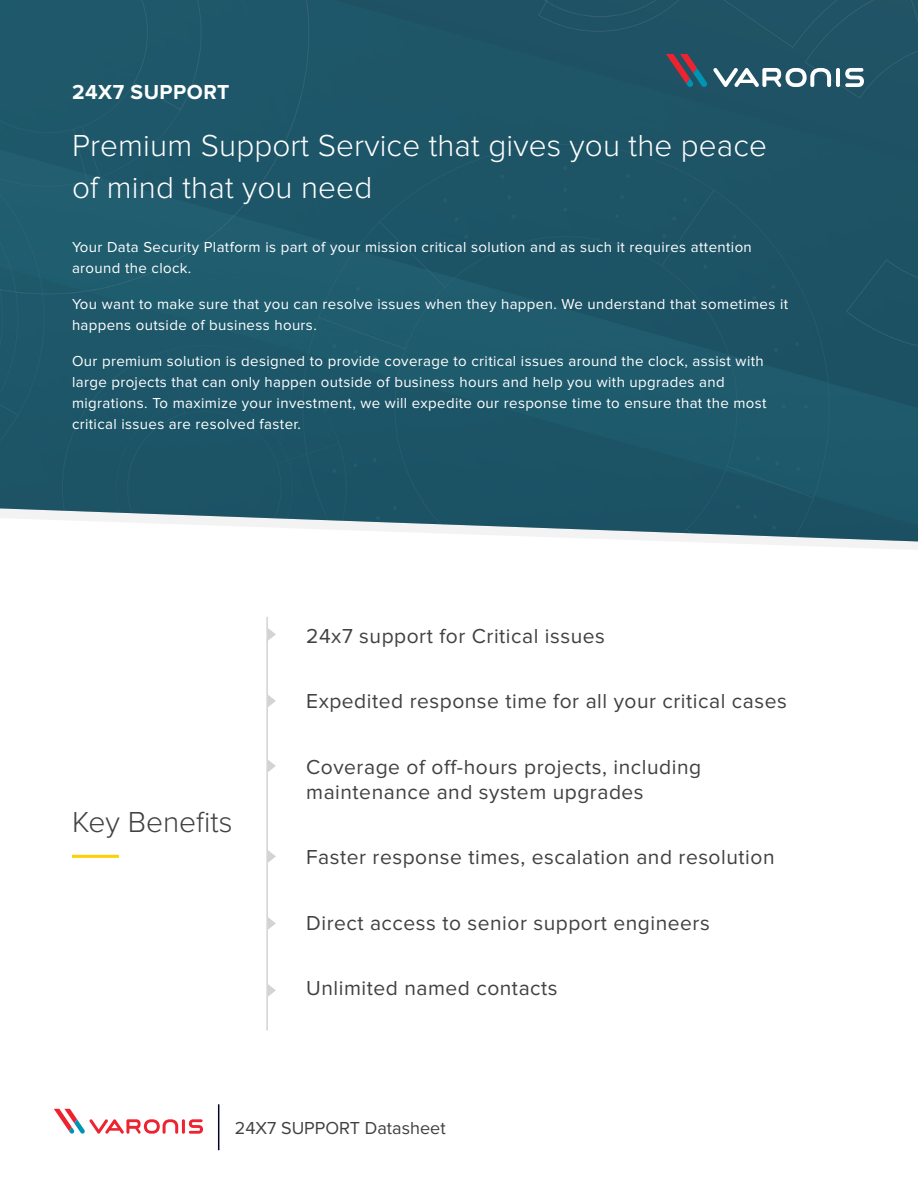
<style>
.page{position:relative;width:918px;height:1188px;background:#fff}
.page>*{position:absolute;margin:0;border:0;box-sizing:border-box;transform-origin:0 0}
.t1{font:300 31.5px/42px "Proxima Nova";letter-spacing:.005em;color:#fff}
.t2{font:300 30px "Proxima Nova";color:#414042}
.t3{font:21px/25.2px "Proxima Nova";letter-spacing:.025em;color:#414042}
.t4{font:700 21px "Proxima Nova";letter-spacing:.025em;color:#fff}
.t5{font:18px "Proxima Nova";color:#414042}
.t6{font:15px/21px "Proxima Nova";letter-spacing:.025em;color:#fff}
</style>
<div class="page">
<div style="left:0;top:0;width:918px;height:541px;background:#1d5667"></div>
<hr style="left:836px;top:68px;width:4px;height:19px;background:#fff;border-radius:2px">
<svg style="left:845px;top:68px;width:19px;height:19px"></svg>
<svg style="left:666px;top:54px;width:165px;height:33px;background:#516f7d"></svg>
<hr style="left:182px;top:1119px;width:3px;height:15px;background:#ed2330">
<svg style="left:189px;top:1119px;width:14px;height:15px"></svg>
<svg style="left:54px;top:1109px;width:124px;height:25px"></svg>
<hr style="left:218px;top:1104px;width:1px;height:46px;background:#000426">
<hr style="left:72px;top:855px;width:47px;height:3px;background:#ffcf01">
<hr style="left:266px;top:617px;width:2px;height:413px;background:#d1d3d4">
<svg style="left:268px;top:628px;width:8px;height:13px"></svg>
<svg style="left:268px;top:695px;width:8px;height:12px"></svg>
<svg style="left:268px;top:760px;width:8px;height:12px"></svg>
<svg style="left:268px;top:850px;width:8px;height:13px"></svg>
<svg style="left:268px;top:984px;width:8px;height:13px"></svg>
<svg style="left:268px;top:917px;width:8px;height:13px"></svg>
<h3 class="t4" style="left:72px;top:80px;width:159px">24X7 SUPPORT</h3>
<h1 class="t1" style="left:72px;top:125px;width:697px">Premium Support Service that gives you the peace of mind that you need</h1>
<p class="t6" style="left:72px;top:237px;width:681px">Your Data Security Platform is part of your mission critical solution and as such it requires attention around the clock.</p>
<p class="t6" style="left:72px;top:294px;width:718px">You want to make sure that you can resolve issues when they happen. We understand that sometimes it happens outside of business hours.</p>
<p class="t6" style="left:72px;top:351px;width:696px">Our premium solution is designed to provide coverage to critical issues around the clock, assist with large projects that can only happen outside of business hours and help you with upgrades and migrations. To maximize your investment, we will expedite our response time to ensure that the most critical issues are resolved faster.</p>
<h3 class="t3" style="left:306px;top:624px;width:300px">24x7 support for Critical issues</h3>
<h3 class="t3" style="left:306px;top:689px;width:482px">Expedited response time for all your critical cases</h3>
<h2 class="t2" style="left:72px;top:804px;width:162px">Key Benefits</h2>
<h3 class="t3" style="left:306px;top:755px;width:396px">Coverage of off-hours projects, including maintenance and system upgrades</h3>
<h3 class="t3" style="left:306px;top:845px;width:470px">Faster response times, escalation and resolution</h3>
<h3 class="t3" style="left:306px;top:911px;width:405px">Direct access to senior support engineers</h3>
<h3 class="t3" style="left:306px;top:976px;width:253px">Unlimited named contacts</h3>
<p class="t5" style="left:235px;top:1118px;width:212px">24X7 SUPPORT Datasheet</p>
</div>
